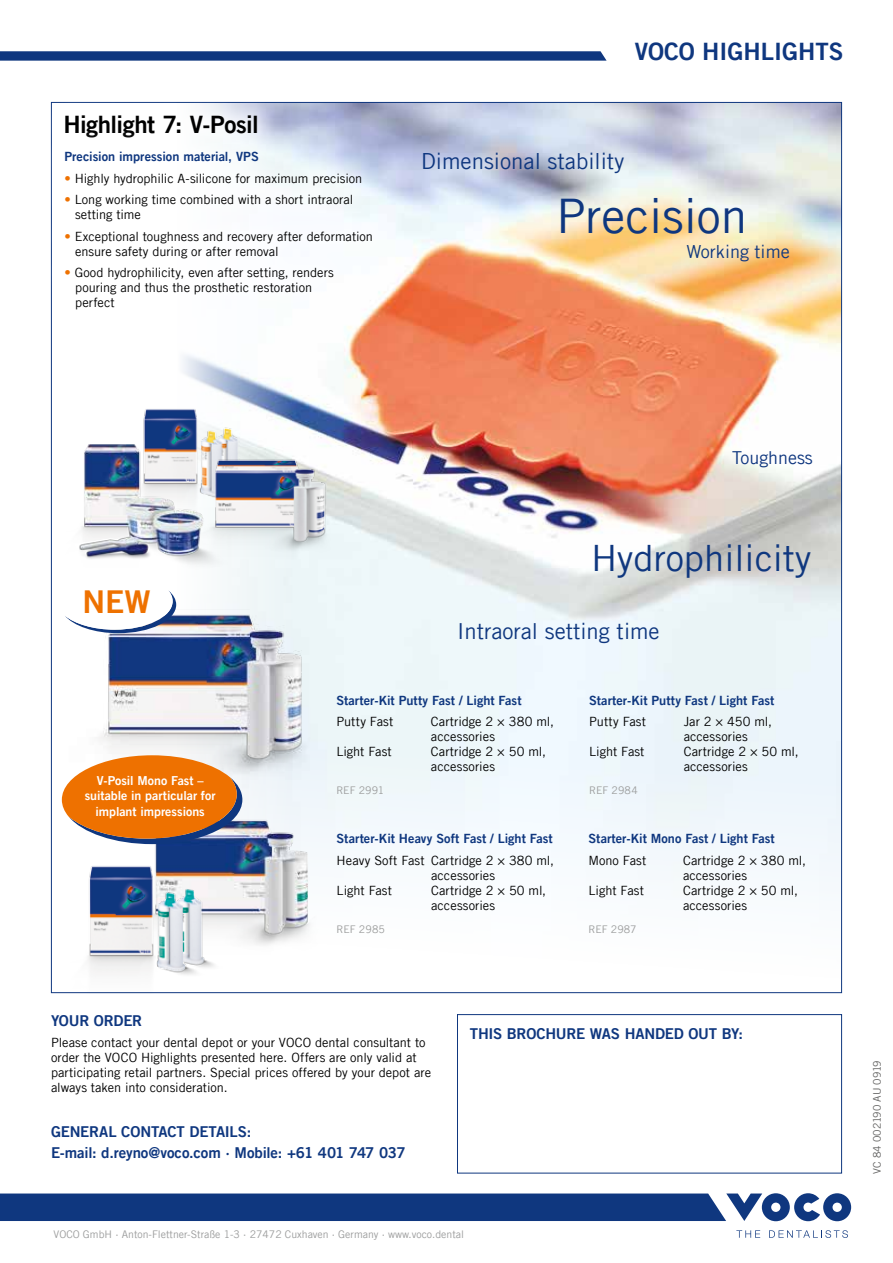
<style>
.page{position:relative;width:893px;height:1263px;background:#fff}
.page>*{position:absolute;margin:0;border:0;box-sizing:border-box;transform-origin:0 0}
.t1{font:47.7px "Trade Gothic LT Com";color:#0f377f}
.t2{font:36.3px "Trade Gothic LT Com";color:#0f377f}
.t3{font:31.5px "Trade Gothic LT Com Bd 2";color:#ee7100}
.t4{font:24px "Trade Gothic LT Com Bd 2";letter-spacing:-.02em;color:#000}
.t5{font:24px "Trade Gothic LT Com Bd 2";color:#0f377f}
.t6{font:22.2px "Trade Gothic LT Com";color:#0f377f}
.t7{font:22.05px "Trade Gothic LT Com";color:#0f377f}
.t8{font:18px "Trade Gothic LT Com";color:#0f377f}
.t9{font:17.85px "Trade Gothic LT Com";color:#0f377f}
.t10{font:15px/21.3px "Trade Gothic LT Com Bd 2";letter-spacing:-.015em;color:#0f377f}
.t11{font:12.75px/15px "Trade Gothic LT Com";color:#000}
.t12{font:12.75px "Trade Gothic LT Com Bd 2";color:#0f377f}
.t13{font:12.45px/15.3px "Trade Gothic LT Com Bd 2";color:#fff;text-align:center}
.t14{font:10.5px "Trade Gothic LT Com";color:#9c9d9d}
.t15{font:10.5px "Trade Gothic LT Com";color:#636362}
.s1{color:#ee7100}
</style>
<div class="page">
<svg style="left:0;top:51px;width:607px;height:10px"></svg>
<svg style="left:0;top:1193px;width:851px;height:28px"></svg>
<svg style="left:736px;top:1230px;width:24px;height:8px"></svg>
<svg style="left:769px;top:1230px;width:79px;height:8px"></svg>
<svg style="left:182px;top:104px;width:658px;height:779px"></svg>
<img style="left:79px;top:444px;width:92px;height:115px">
<img style="left:126px;top:394px;width:137px;height:126px">
<img style="left:171px;top:425px;width:175px;height:169px">
<img style="left:146px;top:813px;width:186px;height:132px">
<img style="left:88px;top:848px;width:144px;height:127px">
<img style="left:61px;top:574px;width:281px;height:229px">
<div style="left:457px;top:1014px;width:385px;height:159px;border:1px solid #0f377f"></div>
<div style="left:46px;top:97px;width:231px;height:59px;background:#fff;opacity:.75"></div>
<div style="left:42px;top:128px;width:353px;height:204px;background:#fff"></div>
<svg style="left:61px;top:576px;width:115px;height:57px"></svg>
<svg style="left:62px;top:755px;width:180px;height:89px"></svg>
<h3 class="t4" style="left:63px;top:110px;width:197px">Highlight 7: V-Posil</h3>
<p class="t12" style="left:64px;top:149px;width:196px">Precision impression material, VPS</p>
<p class="t11" style="left:64px;top:171px;width:299px"><span class="s1">•</span> Highly hydrophilic A-silicone for maximum precision</p>
<p class="t11" style="left:75px;top:192px;width:280px;text-indent:-11px"><span class="s1">•</span> Long working time combined with a short intraoral setting time</p>
<p class="t11" style="left:75px;top:228px;width:299px;text-indent:-11px"><span class="s1">•</span> Exceptional toughness and recovery after deformation ensure safety during or after removal</p>
<p class="t11" style="left:75px;top:265px;width:260px;text-indent:-11px"><span class="s1">•</span> Good hydrophilicity, even after setting, renders pouring and thus the prosthetic restoration perfect</p>
<h3 class="t5" style="left:635px;top:37px;width:210px">VOCO HIGHLIGHTS</h3>
<h3 class="t6" style="left:421px;top:148px;width:205px">Dimensional stability</h3>
<h1 class="t1" style="left:556px;top:187px;width:192px">Precision</h1>
<h3 class="t8" style="left:686px;top:241px;width:105px">Working time</h3>
<h3 class="t9" style="left:732px;top:446px;width:82px">Toughness</h3>
<h3 class="t3" style="left:82px;top:582px;width:70px">NEW</h3>
<p class="t13" style="left:85px;top:773px;width:132px">V-Posil Mono Fast – suitable in particular for implant impressions</p>
<h2 class="t2" style="left:591px;top:537px;width:222px">Hydrophilicity</h2>
<h3 class="t7" style="left:457px;top:617px;width:204px">Intraoral setting time</h3>
<p class="t12" style="left:336px;top:692px;width:187px">Starter-Kit Putty Fast / Light Fast</p>
<p class="t11" style="left:336px;top:714px;width:58px">Putty Fast</p>
<p class="t11" style="left:431px;top:714px;width:125px">Cartridge 2 × 380 ml, accessories</p>
<p class="t11" style="left:336px;top:744px;width:57px">Light Fast</p>
<p class="t11" style="left:431px;top:744px;width:117px">Cartridge 2 × 50 ml, accessories</p>
<p class="t14" style="left:336px;top:784px;width:49px">REF 2991</p>
<p class="t12" style="left:337px;top:831px;width:218px">Starter-Kit Heavy Soft Fast / Light Fast</p>
<p class="t11" style="left:337px;top:853px;width:219px">Heavy Soft Fast Cartridge 2 × 380 ml,</p>
<p class="t11" style="left:431px;top:868px;width:66px">accessories</p>
<p class="t11" style="left:337px;top:883px;width:57px">Light Fast</p>
<p class="t11" style="left:431px;top:883px;width:117px">Cartridge 2 × 50 ml, accessories</p>
<p class="t14" style="left:337px;top:923px;width:50px">REF 2985</p>
<p class="t12" style="left:589px;top:692px;width:187px">Starter-Kit Putty Fast / Light Fast</p>
<p class="t11" style="left:589px;top:714px;width:58px">Putty Fast</p>
<p class="t11" style="left:684px;top:714px;width:90px">Jar 2 × 450 ml, accessories</p>
<p class="t11" style="left:589px;top:744px;width:57px">Light Fast</p>
<p class="t11" style="left:684px;top:744px;width:117px">Cartridge 2 × 50 ml, accessories</p>
<p class="t14" style="left:589px;top:784px;width:50px">REF 2984</p>
<p class="t12" style="left:589px;top:831px;width:188px">Starter-Kit Mono Fast / Light Fast</p>
<p class="t11" style="left:589px;top:852px;width:59px">Mono Fast</p>
<p class="t11" style="left:683px;top:852px;width:125px">Cartridge 2 × 380 ml, accessories</p>
<p class="t11" style="left:589px;top:882px;width:57px">Light Fast</p>
<p class="t11" style="left:683px;top:882px;width:117px">Cartridge 2 × 50 ml, accessories</p>
<p class="t14" style="left:589px;top:922px;width:50px">REF 2987</p>
<p class="t10" style="left:51px;top:1009px;width:93px">YOUR ORDER</p>
<p class="t11" style="left:51px;top:1035px;width:382px">Please contact your dental depot or your VOCO dental consultant to order the VOCO Highlights presented here. Offers are only valid at participating retail partners. Special prices offered by your depot are always taken into consideration.</p>
<p class="t10" style="left:51px;top:1121px;width:356px">GENERAL CONTACT DETAILS:<br>E-mail: d.reyno@voco.com · Mobile: +61 401 747 037</p>
<p class="t10" style="left:470px;top:1023px;width:275px">THIS BROCHURE WAS HANDED OUT BY:</p>
<p class="t14" style="left:54px;top:1227px;width:412px">VOCO GmbH · Anton-Flettner-Straße 1-3 · 27472 Cuxhaven · Germany · www.voco.dental</p>
<p class="t15" style="left:871px;top:1174px;width:115px;rotate:-90deg">VC 84 002190 AU 0919</p>
</div>
